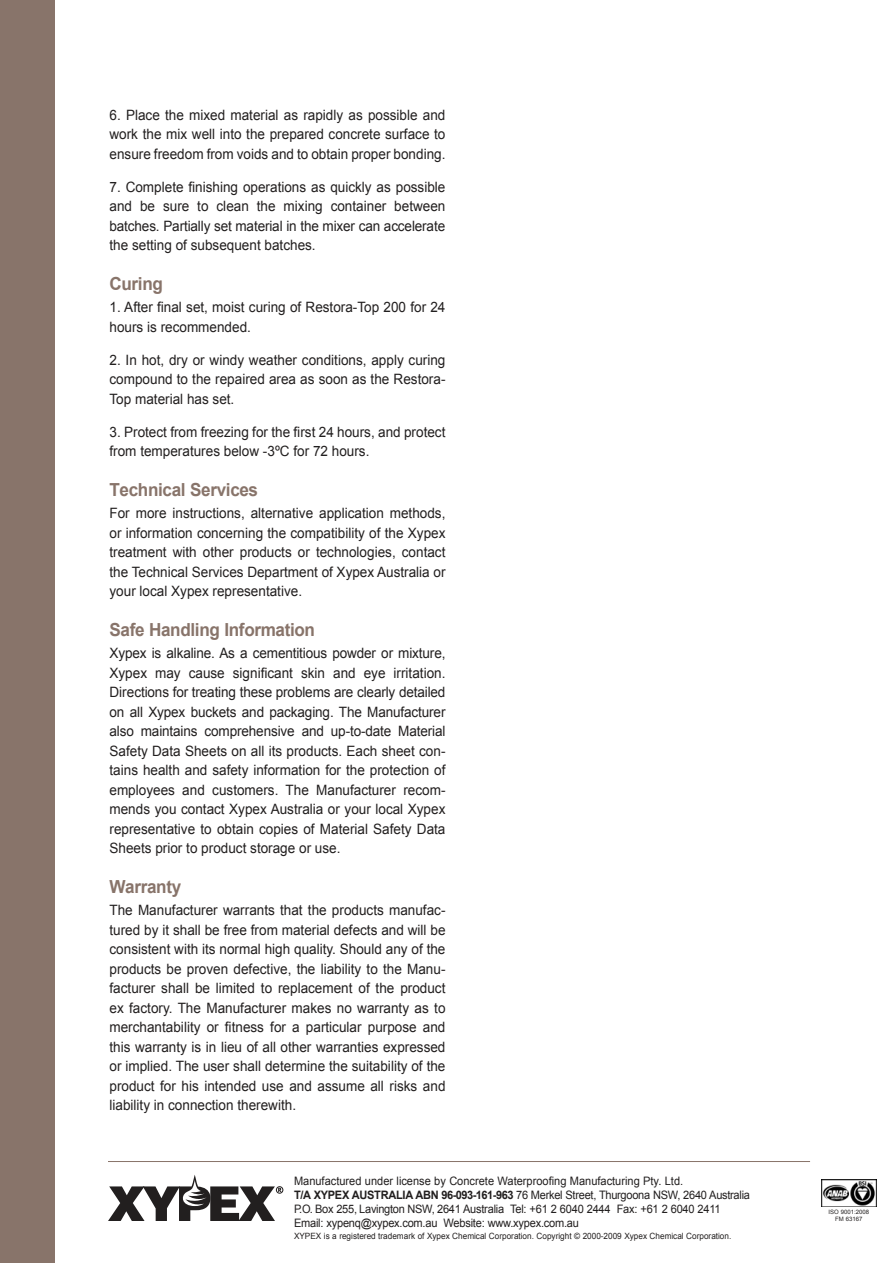
<style>
.page{position:relative;width:893px;height:1263px;background:#fff}
.page>*{position:absolute;margin:0;border:0;box-sizing:border-box;transform-origin:0 0}
.t1{font:700 18px "Arial";letter-spacing:-.02em;color:#88746a;scale:.95 1}
.t2{font:14.25px/19.5px "Arial";color:#221f1f;text-align:justify;scale:.95 1}
.t3{font:11.7px/14.2px "Arial";letter-spacing:-.02em;color:#221f1f;scale:.95 1}
.t4{font:8.7px "Arial";color:#221f1f;scale:.95 1}
.t5{font:6px/6.8px "Arial";color:#221f1f;text-align:center}
.s1{font-weight:700}
</style>
<div class="page">
<hr style="left:108px;top:1161px;width:702px;height:1px;background:#88746a">
<svg style="left:108px;top:1175px;width:175px;height:46px"></svg>
<div style="left:0;top:0;width:54px;height:1263px;background:#88746a"></div>
<img style="left:821px;top:1179px;width:55px;height:28px">
<p class="t2" style="left:110px;top:106px;width:355px">6. Place the mixed material as rapidly as possible and work the mix well into the prepared concrete surface to ensure freedom from voids and to obtain proper bonding.</p>
<p class="t2" style="left:110px;top:177px;width:355px">7. Complete finishing operations as quickly as possible and be sure to clean the mixing container between batches. Partially set material in the mixer can accelerate the setting of subsequent batches.</p>
<p class="t1" style="left:110px;top:277px;width:58px">Curing</p>
<p class="t2" style="left:110px;top:297px;width:355px">1. After final set, moist curing of Restora-Top 200 for 24 hours is recommended.</p>
<p class="t2" style="left:110px;top:350px;width:355px">2. In hot, dry or windy weather conditions, apply curing compound to the repaired area as soon as the Restora-Top material has set.</p>
<p class="t2" style="left:110px;top:422px;width:355px">3. Protect from freezing for the first 24 hours, and protect from temperatures below -3ºC for 72 hours.</p>
<p class="t1" style="left:110px;top:483px;width:158px">Technical Services</p>
<p class="t2" style="left:110px;top:503px;width:355px">For more instructions, alternative application methods, or information concerning the compatibility of the Xypex treatment with other products or technologies, contact the Technical Services Department of Xypex Australia or your local Xypex representative.</p>
<p class="t1" style="left:110px;top:623px;width:218px">Safe Handling Information</p>
<p class="t2" style="left:110px;top:643px;width:355px">Xypex is alkaline. As a cementitious powder or mixture, Xypex may cause significant skin and eye irritation.<br>Directions for treating these problems are clearly detailed on all Xypex buckets and packaging. The Manufacturer also maintains comprehensive and up-to-date Material Safety Data Sheets on all its products. Each sheet con&shy;tains health and safety information for the protection of employees and customers. The Manufacturer recom&shy;mends you contact Xypex Australia or your local Xypex representative to obtain copies of Material Safety Data Sheets prior to product storage or use.</p>
<p class="t1" style="left:110px;top:880px;width:77px">Warranty</p>
<p class="t2" style="left:110px;top:902px;width:355px">The Manufacturer warrants that the products manufac&shy;tured by it shall be free from material defects and will be consistent with its normal high quality. Should any of the products be proven defective, the liability to the Manu&shy;facturer shall be limited to replacement of the product ex factory. The Manufacturer makes no warranty as to merchantability or fitness for a particular purpose and this warranty is in lieu of all other warranties expressed or implied. The user shall determine the suitability of the product for his intended use and assume all risks and liability in connection therewith.</p>
<p class="t3" style="left:294px;top:1174px;width:481px">Manufactured under license by Concrete Waterproofing Manufacturing Pty. Ltd.<br><span class="s1">T/A XYPEX AUSTRALIA ABN 96-093-161-963</span> 76 Merkel Street, Thurgoona NSW, 2640 Australia P.O. Box 255, Lavington NSW, 2641 Australia Tel: +61 2 6040 2444 Fax: +61 2 6040 2411<br>Email: xypenq@xypex.com.au Website: www.xypex.com.au</p>
<p class="t4" style="left:294px;top:1233px;width:462px">XYPEX is a registered trademark of Xypex Chemical Corporation. Copyright © 2000-2009 Xypex Chemical Corporation.</p>
<p class="t5" style="left:828px;top:1209px;width:42px">ISO 9001:2008<br>FM 63167</p>
</div>
